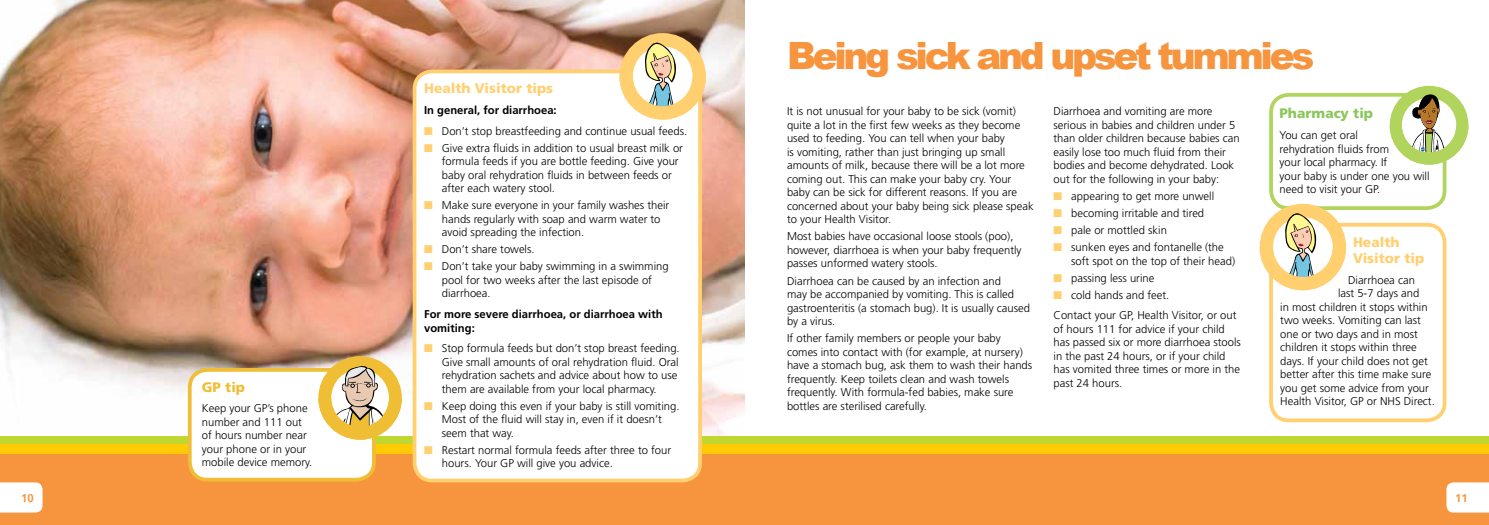
<style>
.page{position:relative;width:1489px;height:525px;background:#fff}
.page>*{position:absolute;margin:0;border:0;box-sizing:border-box;transform-origin:0 0}
.t1{font:900 37.5px "Arial";letter-spacing:-.09em;color:#f7943e}
.t2{font:900 13.75px/16.5px "Frutiger";color:#ffcf70}
.t3{font:900 13.75px "Frutiger";color:#8ac75b}
.t4{font:900 13.75px "Frutiger";color:#efbe34}
.t5{font:300 11.25px/13.5px "Frutiger";color:#000}
.t6{font:700 11.25px/13.5px "Frutiger";color:#000}
.t7{font:700 11.25px "Frutiger";color:#f7943e}
.s1{color:#ffcf70}
</style>
<div class="page">
<img style="left:0;top:0;width:744px;height:436px">
<div style="left:0;top:436px;width:1488px;height:87px;background:#bfd730"></div>
<div style="left:0;top:444px;width:1488px;height:80px;background:#ffcb05"></div>
<div style="left:0;top:454px;width:1488px;height:70px;background:#f7943e"></div>
<svg style="left:0;top:482px;width:43px;height:30px"></svg>
<div style="left:414px;top:71px;width:286px;height:409px;background:#fff;border-radius:18px"></div>
<div style="left:412px;top:69px;width:290px;height:413px;border:4px solid #ffcf70;border-radius:18px"></div>
<div style="left:190px;top:370px;width:184px;height:109px;background:#fff;border-radius:18px"></div>
<div style="left:188px;top:368px;width:188px;height:113px;border:4px solid #efbe34;border-radius:18px"></div>
<div style="left:318px;top:356px;width:84px;height:83px;border:13px solid #efbe34;border-radius:50%"></div>
<svg style="left:312px;top:363px;width:96px;height:83px"></svg>
<svg style="left:613px;top:38px;width:99px;height:88px"></svg>
<div style="left:1269px;top:93px;width:177px;height:117px;border:4px solid #b1d45d;border-radius:18px"></div>
<svg style="left:1383px;top:90px;width:86px;height:81px"></svg>
<div style="left:1269px;top:223px;width:177px;height:199px;border:4px solid #ffcf70;border-radius:18px"></div>
<svg style="left:1259px;top:209px;width:93px;height:88px"></svg>
<svg style="left:1446px;top:482px;width:42px;height:30px"></svg>
<p class="t7" style="left:21px;top:491px;width:14px">10</p>
<h1 class="t1" style="left:787px;top:29px;width:529px">Being sick and upset tummies</h1>
<p class="t5" style="left:787px;top:104px;width:248px">It is not unusual for your baby to be sick (vomit) quite a lot in the first few weeks as they become used to feeding. You can tell when your baby<br>is vomiting, rather than just bringing up small amounts of milk, because there will be a lot more coming out. This can make your baby cry. Your baby can be sick for different reasons. If you are concerned about your baby being sick please speak to your Health Visitor.</p>
<p class="t5" style="left:787px;top:230px;width:236px">Most babies have occasional loose stools (poo), however, diarrhoea is when your baby frequently passes unformed watery stools.</p>
<p class="t5" style="left:787px;top:274px;width:244px">Diarrhoea can be caused by an infection and<br>may be accompanied by vomiting. This is called gastroenteritis (a stomach bug). It is usually caused by a virus.</p>
<p class="t5" style="left:787px;top:331px;width:247px">If other family members or people your baby comes into contact with (for example, at nursery) have a stomach bug, ask them to wash their hands frequently. Keep toilets clean and wash towels frequently. With formula-fed babies, make sure bottles are sterilised carefully.</p>
<p class="t2" style="left:424px;top:80px;width:130px">Health Visitor tips</p>
<p class="t6" style="left:424px;top:103px;width:134px">In general, for diarrhoea:</p>
<p class="t5" style="left:424px;top:124px;width:265px"><span class="s1">■</span> Don’t stop breastfeeding and continue usual feeds.</p>
<p class="t5" style="left:442px;top:141px;width:243px;text-indent:-18px"><span class="s1">■</span> Give extra fluids in addition to usual breast milk or formula feeds if you are bottle feeding. Give your baby oral rehydration fluids in between feeds or after each watery stool.</p>
<p class="t5" style="left:442px;top:198px;width:229px;text-indent:-18px"><span class="s1">■</span> Make sure everyone in your family washes their hands regularly with soap and warm water to avoid spreading the infection.</p>
<p class="t5" style="left:424px;top:242px;width:112px"><span class="s1">■</span> Don’t share towels.</p>
<p class="t5" style="left:442px;top:259px;width:228px;text-indent:-18px"><span class="s1">■</span> Don’t take your baby swimming in a swimming pool for two weeks after the last episode of diarrhoea.</p>
<p class="t6" style="left:424px;top:307px;width:240px">For more severe diarrhoea, or diarrhoea with vomiting:</p>
<p class="t5" style="left:442px;top:341px;width:239px;text-indent:-18px"><span class="s1">■</span> Stop formula feeds but don’t stop breast feeding.<br>Give small amounts of oral rehydration fluid. Oral rehydration sachets and advice about how to use them are available from your local pharmacy.</p>
<p class="t5" style="left:442px;top:399px;width:239px;text-indent:-18px"><span class="s1">■</span> Keep doing this even if your baby is still vomiting.<br>Most of the fluid will stay in, even if it doesn’t seem that way.</p>
<p class="t5" style="left:442px;top:443px;width:231px;text-indent:-18px"><span class="s1">■</span> Restart normal formula feeds after three to four hours. Your GP will give you advice.</p>
<p class="t5" style="left:1053px;top:104px;width:188px">Diarrhoea and vomiting are more serious in babies and children under 5 than older children because babies can easily lose too much fluid from their bodies and become dehydrated. Look out for the following in your baby:</p>
<p class="t5" style="left:1053px;top:189px;width:162px"><span class="s1">■</span> appearing to get more unwell</p>
<p class="t5" style="left:1053px;top:206px;width:152px"><span class="s1">■</span> becoming irritable and tired</p>
<p class="t5" style="left:1053px;top:223px;width:115px"><span class="s1">■</span> pale or mottled skin</p>
<p class="t5" style="left:1071px;top:240px;width:165px;text-indent:-18px"><span class="s1">■</span> sunken eyes and fontanelle (the soft spot on the top of their head)</p>
<p class="t5" style="left:1053px;top:271px;width:102px"><span class="s1">■</span> passing less urine</p>
<p class="t5" style="left:1053px;top:284px;width:184px;line-height:20.6px"><span class="s1">■</span> cold hands and feet.<br>Contact your GP, Health Visitor, or out</p>
<p class="t5" style="left:1053px;top:322px;width:189px">of hours 111 for advice if your child has passed six or more diarrhoea stools in the past 24 hours, or if your child has vomited three times or more in the</p>
<p class="t3" style="left:1279px;top:105px;width:95px">Pharmacy tip</p>
<p class="t5" style="left:1279px;top:128px;width:152px">You can get oral<br>rehydration fluids from<br>your local pharmacy. If<br>your baby is under one you will need to visit your GP.</p>
<p class="t2" style="left:1352px;top:233px;width:73px">Health<br>Visitor tip</p>
<p class="t5" style="left:1347px;top:273px;width:68px">Diarrhoea can</p>
<p class="t5" style="left:1337px;top:286px;width:83px">last 5-7 days and</p>
<p class="t5" style="left:1280px;top:300px;width:149px">in most children it stops within</p>
<p class="t5" style="left:1280px;top:313px;width:142px">two weeks. Vomiting can last</p>
<p class="t5" style="left:1280px;top:327px;width:139px">one or two days and in most</p>
<p class="t5" style="left:1280px;top:340px;width:138px">children it stops within three</p>
<p class="t5" style="left:1280px;top:354px;width:149px">days. If your child does not get</p>
<p class="t5" style="left:1280px;top:367px;width:153px">better after this time make sure</p>
<p class="t5" style="left:1280px;top:381px;width:150px">you get some advice from your</p>
<p class="t5" style="left:1280px;top:394px;width:156px">Health Visitor, GP or NHS Direct.</p>
<p class="t4" style="left:202px;top:378px;width:45px">GP tip</p>
<p class="t5" style="left:1053px;top:376px;width:70px">past 24 hours.</p>
<p class="t5" style="left:202px;top:401px;width:112px">Keep your GP’s phone number and 111 out of hours number near your phone or in your mobile device memory.</p>
<p class="t7" style="left:1454px;top:491px;width:14px">11</p>
</div>
